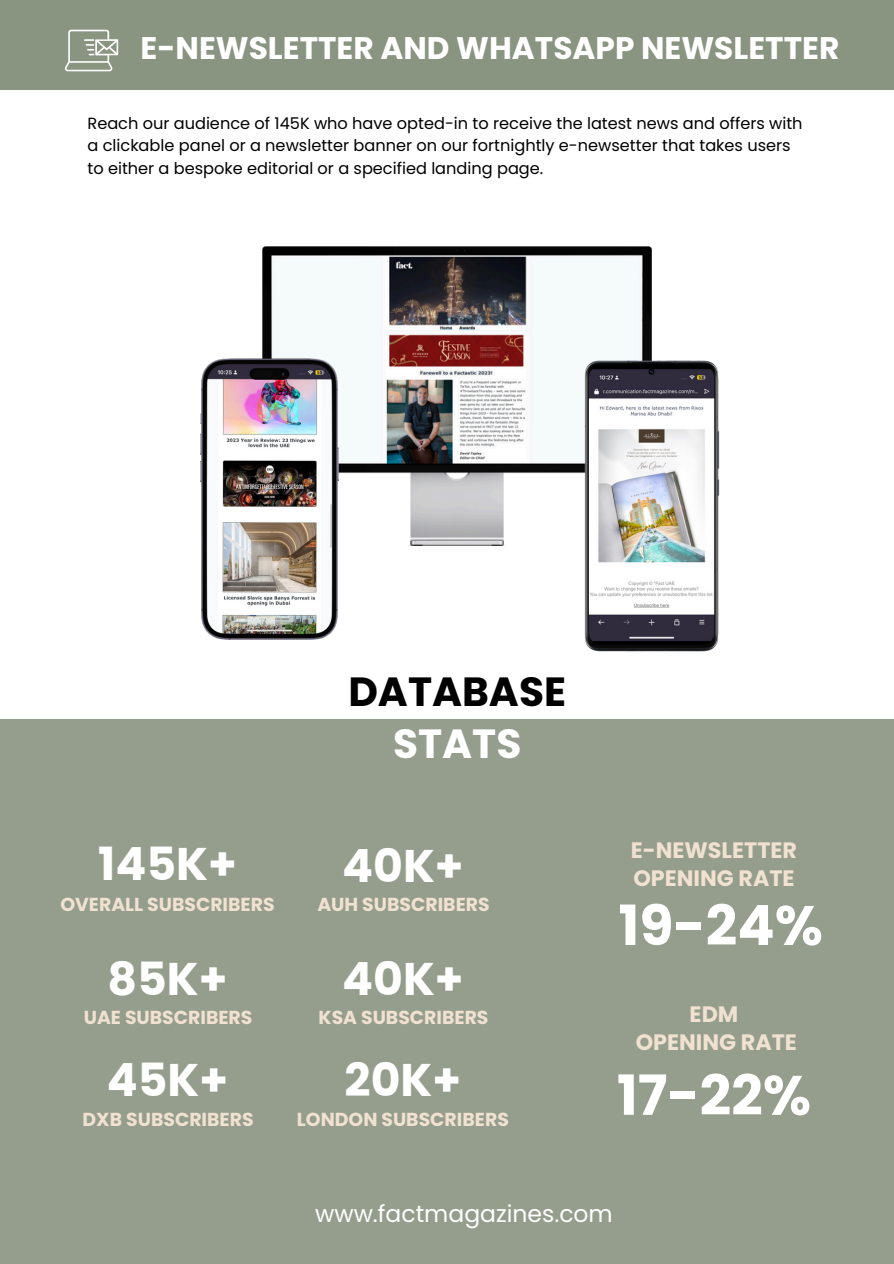
<style>
.page{position:relative;width:894px;height:1264px;background:#fff}
.page>*{position:absolute;margin:0;border:0;box-sizing:border-box;transform-origin:0 0}
.t1{font:700 55.35px "Poppins";color:#fff}
.t2{font:700 45.75px "Poppins";color:#fff}
.t3{font:700 40.65px/51.3px "Poppins";color:#000;text-align:center}
.t4{font:700 31.2px "Poppins";color:#fff}
.t5{font:23.4px "Poppins";color:#fff}
.t6{font:700 22.2px/28.2px "Poppins";color:#f1e1d1}
.t7{font:700 18.75px "Poppins";color:#f1e1d1}
.t8{font:16.2px/22.2px "Poppins";color:#000}
.s1{color:#fff}
</style>
<div class="page">
<div style="left:0;top:719px;width:893px;height:544px;background:#959e8d"></div>
<div style="left:0;top:0;width:893px;height:89px;background:#899481"></div>
<svg style="left:65px;top:30px;width:53px;height:41px"></svg>
<img style="left:263px;top:247px;width:388px;height:298px">
<img style="left:200px;top:358px;width:139px;height:281px">
<img style="left:583px;top:359px;width:137px;height:293px">
<p class="t4" style="left:140px;top:26px;width:700px">E-NEWSLETTER AND WHATSAPP NEWSLETTER</p>
<h5 class="t8" style="left:87px;top:112px;width:716px">Reach our audience of 145K who have opted-in to receive the latest news and offers with a clickable panel or a newsletter banner on our fortnightly e-newsetter that takes users to either a bespoke editorial or a specified landing page.</h5>
<p class="t3" style="left:348px;top:666px;width:219px">DATABASE<br><span class="s1">STATS</span></p>
<p class="t2" style="left:98px;top:832px;width:140px">145K+</p>
<h3 class="t2" style="left:342px;top:833px;width:123px">40K+</h3>
<h4 class="t6" style="left:630px;top:835px;width:168px">E-NEWSLETTER<br>OPENING RATE</h4>
<p class="t7" style="left:60px;top:891px;width:216px">OVERALL SUBSCRIBERS</p>
<p class="t7" style="left:317px;top:891px;width:174px">AUH SUBSCRIBERS</p>
<p class="t1" style="left:618px;top:886px;width:206px">19-24%</p>
<p class="t2" style="left:107px;top:946px;width:121px">85K+</p>
<h2 class="t2" style="left:342px;top:946px;width:123px">40K+</h2>
<h2 class="t7" style="left:84px;top:1004px;width:170px">UAE SUBSCRIBERS</h2>
<h2 class="t7" style="left:318px;top:1004px;width:171px">KSA SUBSCRIBERS</h2>
<p class="t6" style="left:635px;top:999px;width:163px;text-align:center">EDM<br>OPENING RATE</p>
<p class="t2" style="left:107px;top:1048px;width:123px">45K+</p>
<h2 class="t7" style="left:83px;top:1105px;width:172px">DXB SUBSCRIBERS</h2>
<p class="t2" style="left:344px;top:1048px;width:118px">20K+</p>
<h2 class="t1" style="left:616px;top:1056px;width:195px">17-22%</h2>
<p class="t7" style="left:297px;top:1105px;width:213px">LONDON SUBSCRIBERS</p>
<h2 class="t5" style="left:315px;top:1197px;width:299px">www.factmagazines.com</h2>
</div>
